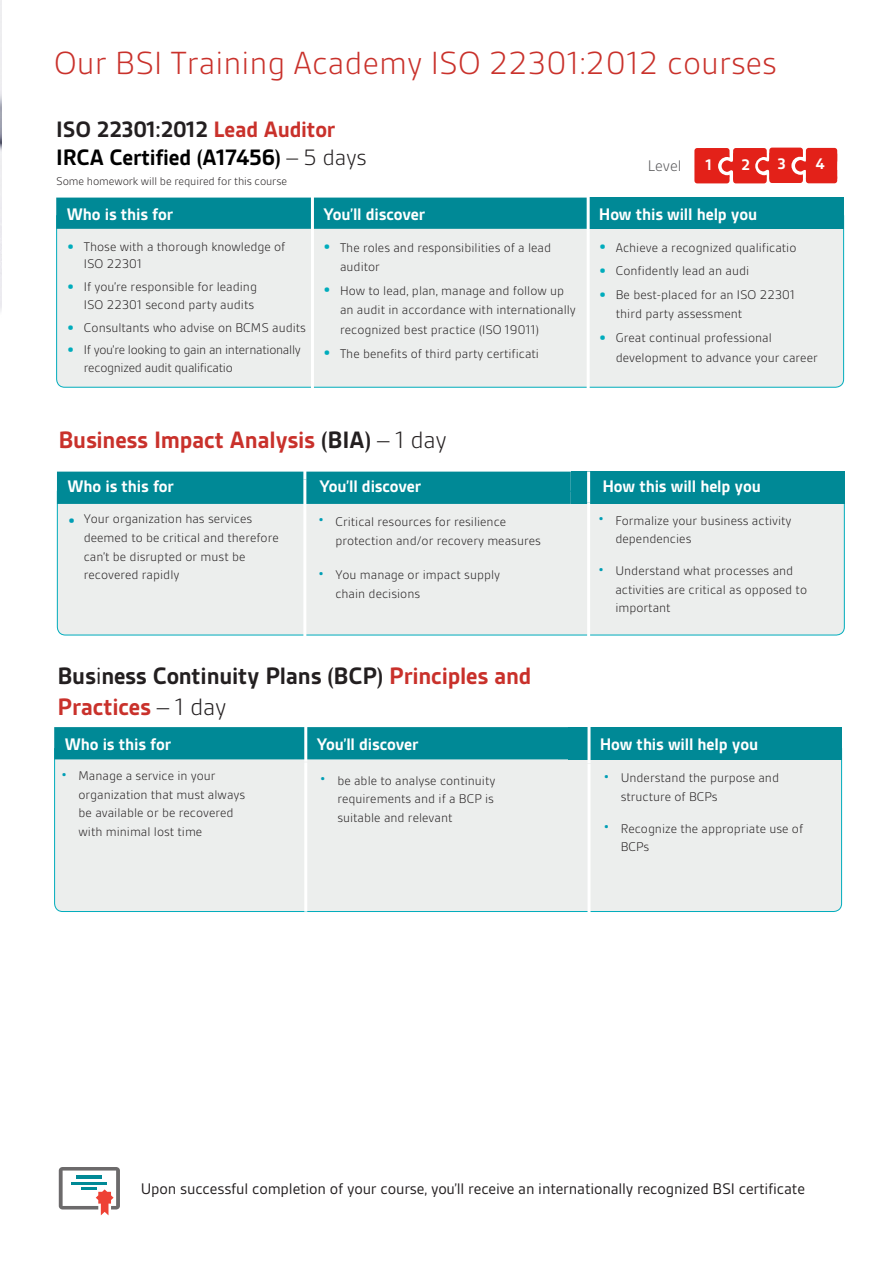
<style>
.page{position:relative;width:893px;height:1263px;background:#fff}
.page>*{position:absolute;margin:0;border:0;box-sizing:border-box;transform-origin:0 0}
.t1{font:300 34.5px "BSI Gesta";color:#c9312b}
.t2{font:700 25.5px/30.9px "BSI Gesta";letter-spacing:-.01em;color:#231f20}
.t3{font:700 25.5px "BSI Gesta";letter-spacing:-.01em;color:#c9312b}
.t4{font:700 24px/28.8px "BSI Gesta";letter-spacing:-.01em;color:#000}
.Quote_text{font:700 18px "BSI Gesta";letter-spacing:-.01em;color:#fff}
.t5{font:16.5px "BSI Gesta";letter-spacing:-.01em;color:#231f20}
.t6{font:300 16.5px "BSI Gesta";letter-spacing:-.01em;color:#58585a}
.t7{font:700 16.5px "BSI Gesta";color:#fff}
.t8{font:300 13.5px/18.3px "BSI Gesta";color:#231f20}
.t9{font:300 13.5px/18px "BSI Gesta";letter-spacing:-.02em;color:#231f20}
.t10{font:300 12px "BSI Gesta";letter-spacing:-.01em;color:#231f20}
.s1{color:#231f20}
.s2{color:#c9312b}
.s3{font-weight:300;color:#231f20}
.s4{font-weight:700;font-size:19.5px;color:#00acbc}
.s5{font-weight:700;font-size:19.5px;color:#009eb5}
.s6{font-weight:700;color:#009eb5}
.s7{font-weight:400}
.s8{font-weight:300}
</style>
<div class="page">
<div style="left:54px;top:759px;width:788px;height:153px;background:#eceeed"></div>
<div style="left:54px;top:727px;width:514px;height:32px;background:#008996"></div>
<div style="left:568px;top:727px;width:274px;height:32px;background:#008996"></div>
<hr style="left:304px;top:726px;width:3px;height:36px;background:#fff">
<svg style="left:587px;top:727px;width:4px;height:36px"></svg>
<hr style="left:304px;top:762px;width:3px;height:150px;background:#fff">
<hr style="left:587px;top:764px;width:3px;height:149px;background:#fff">
<img style="left:0;top:0;width:1px;height:312px">
<div style="left:57px;top:504px;width:788px;height:132px;background:#eceeed"></div>
<div style="left:57px;top:472px;width:514px;height:32px;background:#008996"></div>
<div style="left:571px;top:472px;width:274px;height:32px;background:#008996"></div>
<div style="left:56px;top:229px;width:788px;height:159px;background:#eceeed"></div>
<div style="left:56px;top:198px;width:530px;height:31px;background:#008996"></div>
<div style="left:588px;top:198px;width:256px;height:31px;background:#008996"></div>
<hr style="left:311px;top:195px;width:3px;height:37px;background:#fff">
<hr style="left:311px;top:232px;width:3px;height:156px;background:#fff">
<hr style="left:587px;top:232px;width:3px;height:156px;background:#fff">
<svg style="left:586px;top:197px;width:4px;height:35px"></svg>
<svg style="left:694px;top:148px;width:143px;height:35px"></svg>
<svg style="left:59px;top:1167px;width:61px;height:48px"></svg>
<hr style="left:587px;top:503px;width:3px;height:156px;background:#fff">
<hr style="left:587px;top:471px;width:3px;height:32px;background:#fff">
<hr style="left:303px;top:479px;width:3px;height:157px;background:#fff">
<hr style="left:303px;top:448px;width:3px;height:31px;background:#fff">
<p class="t1" style="left:54px;top:45px;width:724px">Our BSI Training Academy ISO 22301:2012 courses</p>
<h3 class="t4" style="left:56px;top:114px;width:312px"><span class="s1">ISO 22301:2012</span> <span class="s2">Lead Auditor<br></span>IRCA Certified (A17456) <span class="s3">– 5 days</span></h3>
<p class="t10" style="left:56px;top:175px;width:232px">Some homework will be required for this course</p>
<p class="t6" style="left:648px;top:157px;width:35px">Level</p>
<p class="t7" style="left:706px;top:156px;width:8px">1</p>
<p class="t7" style="left:741px;top:156px;width:10px">2</p>
<p class="t7" style="left:777px;top:155px;width:10px">3</p>
<p class="t7" style="left:816px;top:156px;width:10px">4</p>
<h3 class="Quote_text" style="left:67px;top:205px;width:108px">Who is this for</h3>
<h3 class="Quote_text" style="left:323px;top:205px;width:103px">You’ll discover</h3>
<h3 class="Quote_text" style="left:599px;top:205px;width:160px">How this will help you</h3>
<p class="t8" style="left:84px;top:238px;width:203px;line-height:17.4px;text-indent:-17px"><span class="s4">•</span> Those with a thorough knowledge of<br>ISO 22301</p>
<p class="t8" style="left:67px;top:278px;width:192px;line-height:17.4px;text-align:right"><span class="s4">•</span> If you’re responsible for leading<br>ISO 22301 second party audits</p>
<p class="t8" style="left:67px;top:319px;width:241px"><span class="s4">•</span> Consultants who advise on BCMS audits</p>
<p class="t9" style="left:84px;top:341px;width:218px;text-indent:-17px"><span class="s4">•</span> If you’re looking to gain an internationally recognized audit qualificatio</p>
<p class="t8" style="left:340px;top:238px;width:213px;line-height:19.5px;text-indent:-17px"><span class="s4">•</span> The roles and responsibilities of a lead auditor</p>
<p class="t8" style="left:340px;top:281px;width:237px;line-height:19.5px;text-indent:-17px"><span class="s4">•</span> How to lead, plan, manage and follow up an audit in accordance with internationally recognized best practice (ISO 19011)</p>
<p class="t8" style="left:323px;top:344px;width:217px"><span class="s4">•</span> The benefits of third party certificati</p>
<p class="t8" style="left:599px;top:238px;width:199px"><span class="s4">•</span> Achieve a recognized qualificatio</p>
<p class="t8" style="left:599px;top:262px;width:152px"><span class="s4">•</span> Confidently lead an audi</p>
<p class="t8" style="left:616px;top:285px;width:181px;line-height:19.5px;text-indent:-17px"><span class="s4">•</span> Be best-placed for an ISO 22301 third party assessment</p>
<p class="t8" style="left:616px;top:328px;width:203px;line-height:19.5px;text-indent:-17px"><span class="s4">•</span> Great continual professional development to advance your career</p>
<h2 class="t3" style="left:59px;top:427px;width:390px">Business Impact Analysis <span class="s1">(BIA)</span> <span class="s3">– 1 day</span></h2>
<h3 class="Quote_text" style="left:68px;top:476px;width:108px">Who is this for</h3>
<h3 class="Quote_text" style="left:319px;top:476px;width:103px">You’ll discover</h3>
<h3 class="Quote_text" style="left:602px;top:476px;width:160px">How this will help you</h3>
<p class="t8" style="left:84px;top:510px;width:197px;line-height:18.8px;text-indent:-16px"><span class="s5">•</span> Your organization has services deemed to be critical and therefore can’t be disrupted or must be recovered rapidly</p>
<p class="t8" style="left:335px;top:513px;width:207px;line-height:18.9px;text-indent:-17px"><span class="s6">•</span> Critical resources for resilience protection and/or recovery measures</p>
<p class="t8" style="left:335px;top:566px;width:166px;text-indent:-17px"><span class="s6">•</span> You manage or impact supply chain decisions</p>
<h2 class="t2" style="left:58px;top:660px;width:475px">Bus<span class="s7">i</span>ness Continuity Plans (BCP) <span class="s2">Principles and<br>Practices</span> <span class="s8">– 1 day</span></h2>
<p class="t8" style="left:615px;top:511px;width:178px;text-indent:-17px"><span class="s6">•</span> Formalize your business activity dependencies</p>
<p class="t8" style="left:615px;top:562px;width:193px;text-indent:-17px"><span class="s6">•</span> Understand what processes and activities are critical as opposed to important</p>
<p class="Quote_text" style="left:65px;top:735px;width:108px">Who is this for</p>
<p class="Quote_text" style="left:316px;top:735px;width:103px">You’ll discover</p>
<p class="Quote_text" style="left:600px;top:735px;width:160px">How this will help you</p>
<p class="t8" style="left:79px;top:767px;width:168px;text-indent:-17px"><span class="s6">•</span> Manage a service in your organization that must always be available or be recovered with minimal lost time</p>
<p class="t8" style="left:337px;top:771px;width:160px;text-align:justify;text-indent:-17px"><span class="s6">•</span> be able to analyse continuity requirements and if a BCP is suitable and relevant</p>
<p class="t8" style="left:621px;top:769px;width:160px;text-indent:-17px"><span class="s6">•</span> Understand the purpose and structure of BCPs</p>
<p class="t8" style="left:621px;top:819px;width:184px;text-indent:-17px"><span class="s6">•</span> Recognize the appropriate use of<br>BCPs</p>
<p class="t5" style="left:141px;top:1180px;width:666px">Upon successful completion of your course, you’ll receive an internationally recognized BSI certificate</p>
</div>
